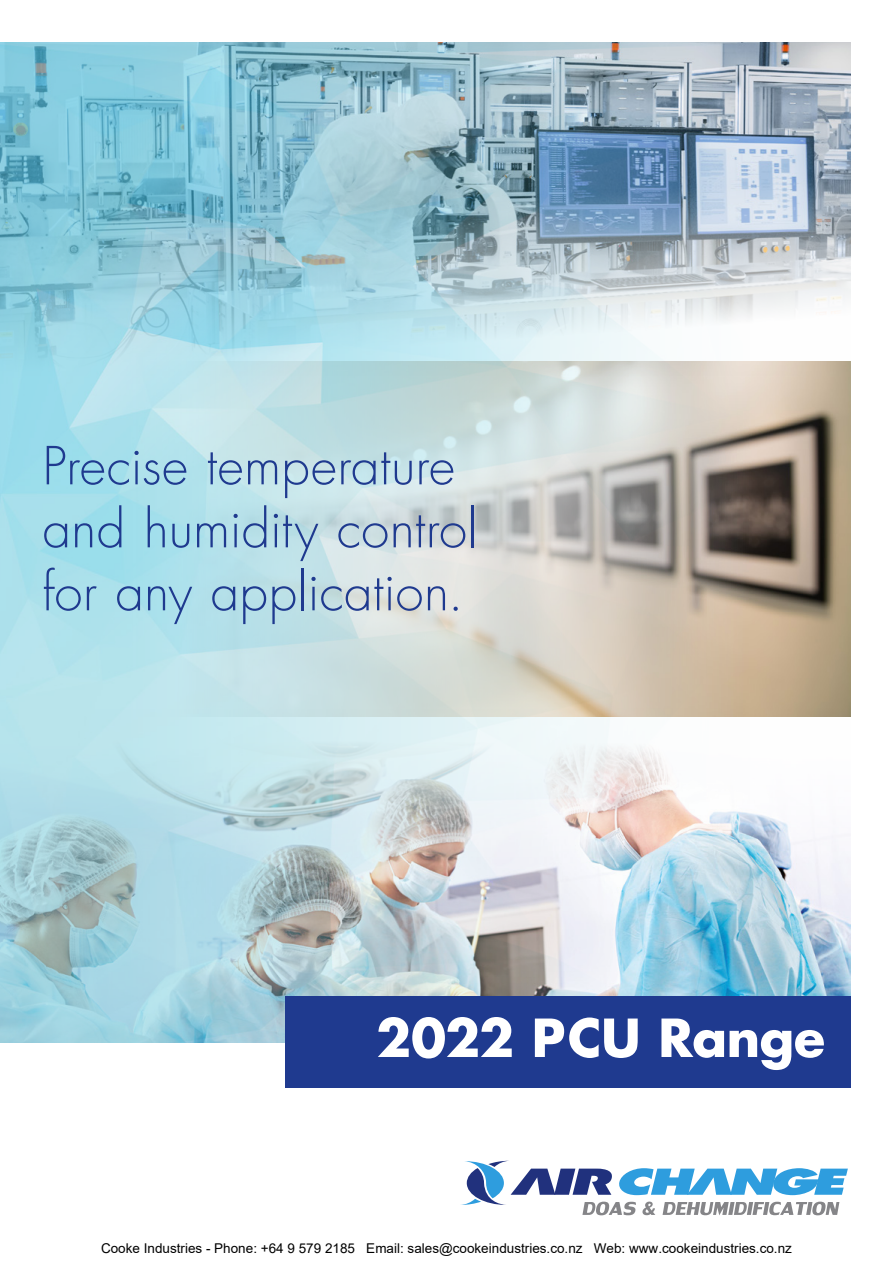
<style>
.page{position:relative;width:893px;height:1263px;background:#fff}
.page>*{position:absolute;margin:0;border:0;box-sizing:border-box;transform-origin:0 0}
.t1{font:300 51px/63px "Futura";color:#1f3a8f}
.t2{font:700 51px "Futura";letter-spacing:-.01em;color:#fff}
.t3{font:13.5px "Arial";color:#000}
</style>
<div class="page">
<svg style="left:461px;top:1161px;width:387px;height:54px"></svg>
<img style="left:784px;top:375px;width:66px;height:334px">
<img style="left:784px;top:43px;width:66px;height:332px">
<img style="left:784px;top:709px;width:66px;height:287px">
<img style="left:0;top:43px;width:784px;height:999px">
<div style="left:285px;top:996px;width:565px;height:91px;background:#1f3a8f"></div>
<h1 class="t1" style="left:43px;top:436px;width:437px">Precise temperature and humidity control for any application.</h1>
<h1 class="t2" style="left:376px;top:1004px;width:450px">2022 PCU Range</h1>
<p class="t3" style="left:101px;top:1239px;width:692px">Cooke Industries - Phone: +64 9 579 2185 Email: sales@cookeindustries.co.nz Web: www.cookeindustries.co.nz</p>
</div>
